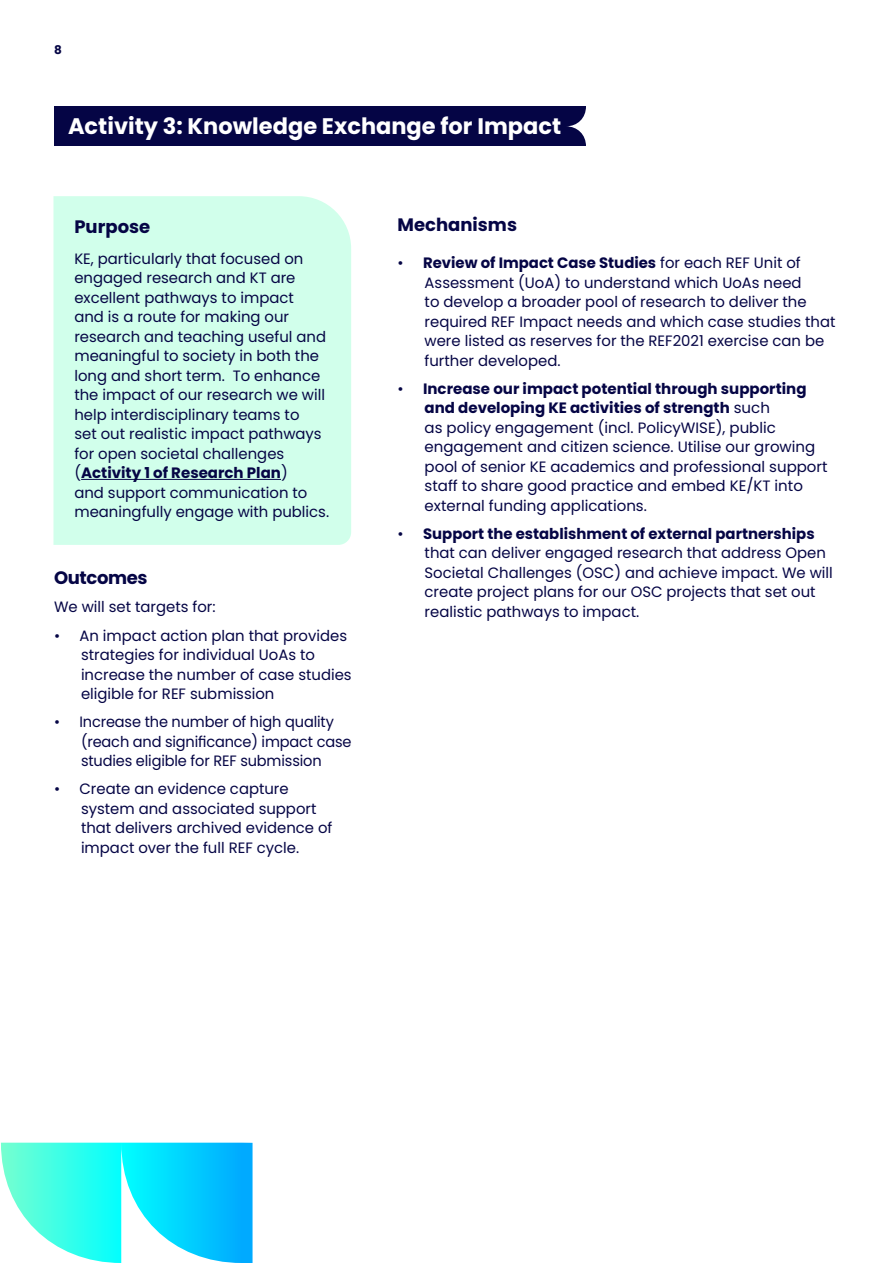
<style>
.page{position:relative;width:893px;height:1263px;background:#fff}
.page>*{position:absolute;margin:0;border:0;box-sizing:border-box;transform-origin:0 0}
.White_sub__3{font:700 22.5px "Poppins";color:#fff}
.Blue_small_sub_4{font:700 18px "Poppins";color:#050545}
.Blue_small_sub_4-2{font:700 18px "Poppins";letter-spacing:-.02em;color:#050545}
.body{font:15px/19.5px "Poppins";color:#050545}
.t1{font:700 12px "Poppins";color:#050545}
.s1{font-weight:700}
</style>
<div class="page">
<div style="left:53px;top:196px;width:298px;height:349px;background:#d1ffeb"></div>
<div style="left:54px;top:106px;width:531px;height:40px;background:#050545"></div>
<svg style="left:567px;top:106px;width:19px;height:40px"></svg>
<hr style="left:81px;top:479px;width:200px;height:1px;background:#050545">
<svg style="left:1px;top:1143px;width:252px;height:120px"></svg>
<p class="t1" style="left:54px;top:43px;width:9px">8</p>
<h3 class="White_sub__3" style="left:68px;top:113px;width:495px">Activity 3: Knowledge Exchange for Impact</h3>
<h4 class="Blue_small_sub_4" style="left:74px;top:216px;width:77px">Purpose</h4>
<p class="body" style="left:74px;top:249px;width:256px">KE, particularly that focused on engaged research and KT are excellent pathways to impact<br>and is a route for making our research and teaching useful and meaningful to society in both the long and short term. To enhance the impact of our research we will help interdisciplinary teams to<br>set out realistic impact pathways for open societal challenges (<span class="s1">Activity 1 of Research Plan</span>)<br>and support communication to meaningfully engage with publics.</p>
<h4 class="Blue_small_sub_4-2" style="left:54px;top:568px;width:95px">Outcomes</h4>
<p class="body" style="left:54px;top:597px;width:163px">We will set targets for:</p>
<p class="body" style="left:81px;top:625px;width:272px;text-indent:-27px">• An impact action plan that provides strategies for individual UoAs to increase the number of case studies eligible for REF submission</p>
<p class="body" style="left:81px;top:712px;width:272px;text-indent:-27px">• Increase the number of high quality (reach and significance) impact case studies eligible for REF submission</p>
<p class="body" style="left:81px;top:779px;width:253px;text-indent:-27px">• Create an evidence capture system and associated support that delivers archived evidence of impact over the full REF cycle.</p>
<h4 class="Blue_small_sub_4" style="left:398px;top:214px;width:121px">Mechanisms</h4>
<p class="body" style="left:425px;top:253px;width:412px;text-indent:-27px">• <span class="s1">Review of Impact Case Studies</span> for each REF Unit of Assessment (UoA) to understand which UoAs need<br>to develop a broader pool of research to deliver the required REF Impact needs and which case studies that were listed as reserves for the REF2021 exercise can be further developed.</p>
<p class="body" style="left:425px;top:379px;width:404px;text-indent:-27px">• <span class="s1">Increase our impact potential through supporting and developing KE activities of strength</span> such<br>as policy engagement (incl. PolicyWISE), public engagement and citizen science. Utilise our growing pool of senior KE academics and professional support staff to share good practice and embed KE/KT into external funding applications.</p>
<p class="body" style="left:425px;top:524px;width:410px;text-indent:-27px">• <span class="s1">Support the establishment of external partnerships </span>that can deliver engaged research that address Open Societal Challenges (OSC) and achieve impact. We will create project plans for our OSC projects that set out realistic pathways to impact.</p>
</div>
